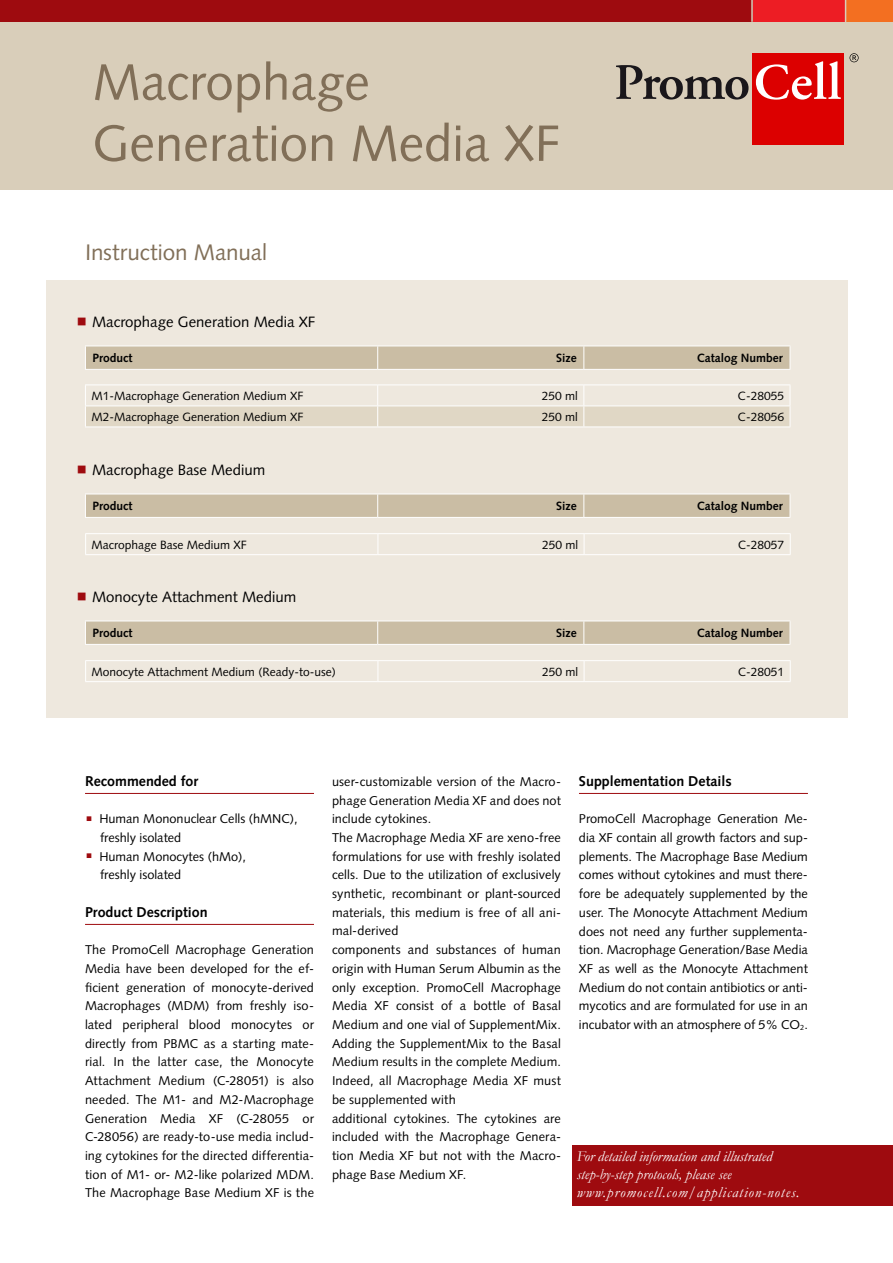
<style>
.page{position:relative;width:893px;height:1263px;background:#fff}
.page>*{position:absolute;margin:0;border:0;box-sizing:border-box;transform-origin:0 0}
.t1{font:51px/61.2px "Syntax LT Std";color:#816f58}
.t2{font:22.5px "Syntax LT Std";letter-spacing:-.005em;color:#816f58}
.t3{font:italic 15px/18px "Garamond";color:#fff}
.t4{font:15px "Syntax LT Std";color:#000}
.t5{font:700 14.25px "Syntax LT Std";color:#000}
.t6{font:12.75px/18.8px "Syntax LT Std";letter-spacing:.01em;color:#000}
.t7{font:12px "Syntax LT Std";color:#000}
.t8{font:700 12px "Syntax LT Std";color:#000}
</style>
<div class="page">
<div style="left:0;top:0;width:893px;height:190px;background:#d9ceba"></div>
<div style="left:752px;top:0;width:93px;height:21px;background:#ed1d24"></div>
<div style="left:846px;top:0;width:47px;height:21px;background:#f36f21"></div>
<div style="left:0;top:0;width:753px;height:21px;background:#9e0b0f"></div>
<hr style="left:751px;top:0;width:2px;height:22px;background:#d9ceba">
<svg style="left:616px;top:65px;width:132px;height:35px"></svg>
<div style="left:752px;top:53px;width:92px;height:92px;background:#dc0000"></div>
<svg style="left:756px;top:61px;width:85px;height:39px"></svg>
<svg style="left:849px;top:53px;width:10px;height:9px"></svg>
<div style="left:572px;top:1145px;width:321px;height:61px;background:#9e0b0f"></div>
<div style="left:46px;top:281px;width:801px;height:437px;background:#eee8de"></div>
<hr style="left:85px;top:369px;width:293px;height:1px;background:#fff">
<hr style="left:378px;top:369px;width:206px;height:1px;background:#fff">
<svg style="left:85px;top:346px;width:706px;height:23px"></svg>
<hr style="left:584px;top:369px;width:206px;height:1px;background:#fff">
<hr style="left:85px;top:384px;width:293px;height:1px;background:#fff">
<hr style="left:378px;top:384px;width:206px;height:1px;background:#fff">
<hr style="left:584px;top:384px;width:206px;height:1px;background:#fff">
<svg style="left:85px;top:385px;width:706px;height:42px"></svg>
<hr style="left:85px;top:426px;width:293px;height:1px;background:#fff">
<hr style="left:378px;top:426px;width:206px;height:1px;background:#fff">
<hr style="left:584px;top:426px;width:206px;height:1px;background:#fff">
<hr style="left:85px;top:533px;width:293px;height:1px;background:#fff">
<hr style="left:378px;top:533px;width:206px;height:1px;background:#fff">
<hr style="left:584px;top:533px;width:207px;height:1px;background:#fff">
<svg style="left:85px;top:534px;width:706px;height:20px"></svg>
<hr style="left:85px;top:554px;width:293px;height:1px;background:#fff">
<hr style="left:378px;top:554px;width:206px;height:1px;background:#fff">
<hr style="left:584px;top:554px;width:207px;height:1px;background:#fff">
<hr style="left:85px;top:517px;width:293px;height:1px;background:#fff">
<hr style="left:378px;top:517px;width:206px;height:1px;background:#fff">
<div style="left:85px;top:494px;width:706px;height:23px;background:#cabda4"></div>
<hr style="left:584px;top:517px;width:206px;height:1px;background:#fff">
<hr style="left:85px;top:660px;width:293px;height:1px;background:#fff">
<hr style="left:378px;top:660px;width:206px;height:1px;background:#fff">
<hr style="left:584px;top:660px;width:207px;height:1px;background:#fff">
<svg style="left:85px;top:661px;width:706px;height:20px"></svg>
<hr style="left:85px;top:681px;width:293px;height:1px;background:#fff">
<hr style="left:378px;top:681px;width:206px;height:1px;background:#fff">
<hr style="left:584px;top:681px;width:207px;height:1px;background:#fff">
<hr style="left:85px;top:644px;width:293px;height:1px;background:#fff">
<hr style="left:378px;top:644px;width:206px;height:1px;background:#fff">
<svg style="left:85px;top:621px;width:706px;height:23px"></svg>
<hr style="left:584px;top:644px;width:206px;height:1px;background:#fff">
<hr style="left:85px;top:793px;width:229px;height:1px;background:#9e0b0f">
<hr style="left:85px;top:924px;width:229px;height:1px;background:#9e0b0f">
<hr style="left:579px;top:793px;width:229px;height:1px;background:#9e0b0f">
<h1 class="t1" style="left:93px;top:52px;width:469px">Macrophage<br>Generation Media XF</h1>
<h2 class="t2" style="left:85px;top:239px;width:184px">Instruction Manual</h2>
<p class="t4" style="left:92px;top:313px;width:225px">Macrophage Generation Media XF</p>
<p class="t8" style="left:93px;top:351px;width:42px">Product</p>
<p class="t8" style="left:556px;top:351px;width:22px">Size</p>
<p class="t8" style="left:697px;top:351px;width:88px">Catalog Number</p>
<p class="t7" style="left:91px;top:389px;width:213px">M1-Macrophage Generation Medium XF</p>
<p class="t7" style="left:542px;top:389px;width:38px">250 ml</p>
<p class="t7" style="left:738px;top:389px;width:48px">C-28055</p>
<p class="t7" style="left:91px;top:410px;width:213px">M2-Macrophage Generation Medium XF</p>
<p class="t7" style="left:542px;top:410px;width:38px">250 ml</p>
<p class="t7" style="left:738px;top:410px;width:48px">C-28056</p>
<p class="t4" style="left:92px;top:461px;width:175px">Macrophage Base Medium</p>
<p class="t8" style="left:93px;top:499px;width:42px">Product</p>
<p class="t8" style="left:556px;top:499px;width:22px">Size</p>
<p class="t8" style="left:697px;top:499px;width:88px">Catalog Number</p>
<p class="t7" style="left:92px;top:537px;width:157px">Macrophage Base Medium XF</p>
<p class="t7" style="left:542px;top:537px;width:38px">250 ml</p>
<p class="t7" style="left:738px;top:537px;width:48px">C-28057</p>
<p class="t4" style="left:92px;top:588px;width:206px">Monocyte Attachment Medium</p>
<p class="t8" style="left:93px;top:626px;width:42px">Product</p>
<p class="t8" style="left:556px;top:626px;width:22px">Size</p>
<p class="t8" style="left:697px;top:626px;width:88px">Catalog Number</p>
<p class="t7" style="left:92px;top:664px;width:246px">Monocyte Attachment Medium (Ready-to-use)</p>
<p class="t7" style="left:542px;top:664px;width:38px">250 ml</p>
<p class="t7" style="left:738px;top:664px;width:48px">C-28051</p>
<p class="t5" style="left:85px;top:773px;width:115px">Recommended for</p>
<p class="t6" style="left:99px;top:809px;width:200px">Human Mononuclear Cells (hMNC), freshly isolated<br>Human Monocytes (hMo),<br>freshly isolated</p>
<p class="t5" style="left:85px;top:904px;width:124px">Product Description</p>
<p class="t6" style="left:85px;top:940px;width:230px;text-align:justify">The PromoCell Macrophage Generation Media have been developed for the ef&shy;ficient generation of monocyte-derived Macrophages (MDM) from freshly iso&shy;lated peripheral blood monocytes or directly from PBMC as a starting mate&shy;rial. In the latter case, the Monocyte Attachment Medium (C-28051) is also needed. The M1- and M2-Macrophage Generation Media XF (C-28055 or C-28056) are ready-to-use media includ&shy;ing cytokines for the directed differentia&shy;tion of M1- or- M2-like polarized MDM.<br>The Macrophage Base Medium XF is the</p>
<p class="t6" style="left:332px;top:772px;width:230px">user-customizable version of the Macro&shy;phage Generation Media XF and does not include cytokines.<br>The Macrophage Media XF are xeno-free formulations for use with freshly isolated cells. Due to the utilization of exclusively synthetic, recombinant or plant-sourced materials, this medium is free of all ani&shy;mal-derived<br>components and substances of human origin with Human Serum Albumin as the only exception. PromoCell Macrophage Media XF consist of a bottle of Basal Medium and one vial of SupplementMix.<br>Adding the SupplementMix to the Basal Medium results in the complete Medium.<br>Indeed, all Macrophage Media XF must be supplemented with<br>additional cytokines. The cytokines are included with the Macrophage Genera&shy;tion Media XF but not with the Macro&shy;phage Base Medium XF.</p>
<p class="t5" style="left:579px;top:773px;width:154px">Supplementation Details</p>
<p class="t6" style="left:579px;top:809px;width:230px;text-align:justify">PromoCell Macrophage Generation Me&shy;dia XF contain all growth factors and sup&shy;plements. The Macrophage Base Medium comes without cytokines and must there&shy;fore be adequately supplemented by the user. The Monocyte Attachment Medium does not need any further supplementa&shy;tion. Macrophage Generation/Base Media XF as well as the Monocyte Attachment Medium do not contain antibiotics or anti&shy;mycotics and are formulated for use in an incubator with an atmosphere of 5% CO<sub>2</sub>.</p>
<p class="t3" style="left:577px;top:1147px;width:224px">For detailed information and illustrated step-by-step protocols, please see www.promocell.com/application-notes.</p>
</div>
